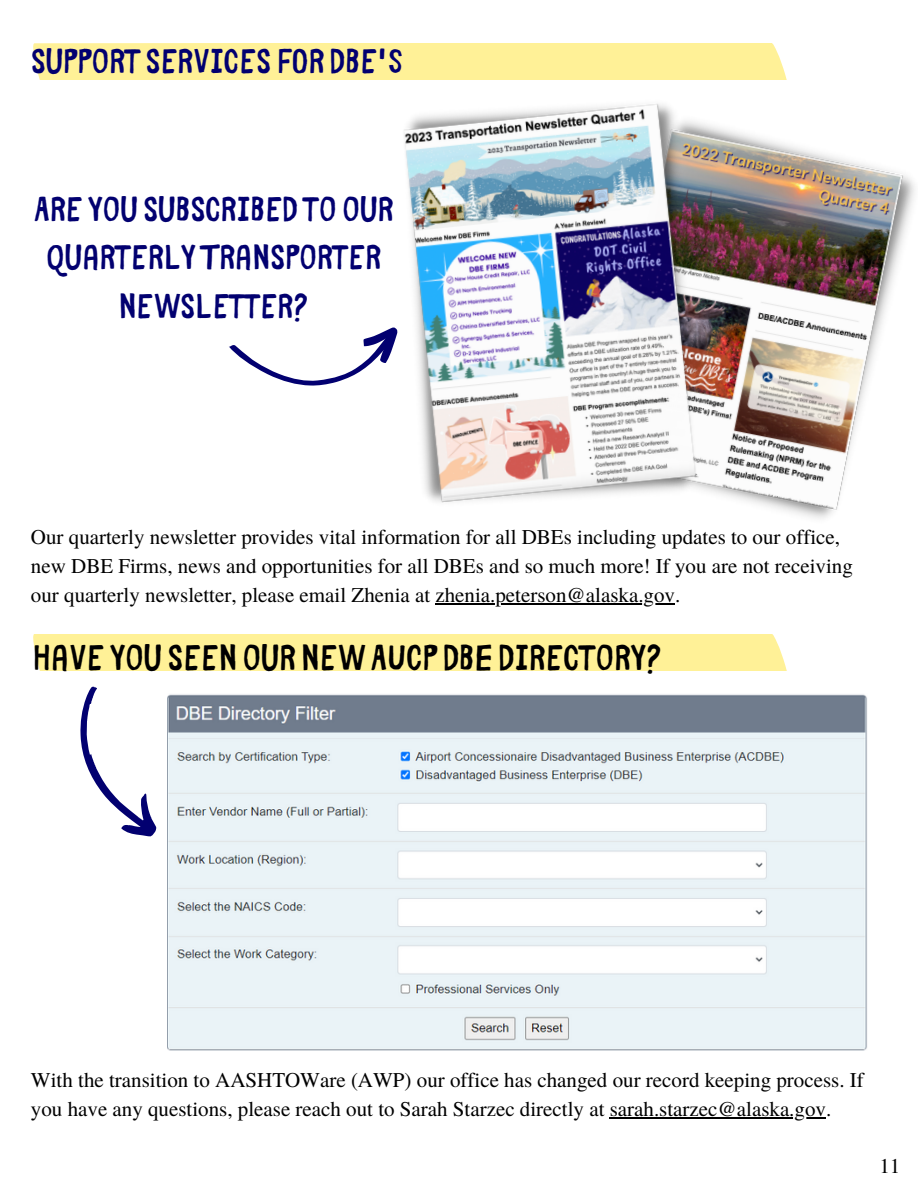
<style>
.page{position:relative;width:918px;height:1188px;background:#fff}
.page>*{position:absolute;margin:0;border:0;box-sizing:border-box;transform-origin:0 0}
.t1{font:36px "Bike Park";color:#000}
.t2{font:34.5px/48.3px "Bike Park";color:#020070;text-align:center}
.t3{font:21px/29.2px "Te X Gyre Termes";color:#000}
</style>
<div class="page">
<div style="left:33px;top:44px;width:754px;height:36px;background:#fff197"></div>
<img style="left:551px;top:79px;width:364px;height:440px">
<img style="left:404px;top:81px;width:317px;height:438px">
<svg style="left:229px;top:327px;width:169px;height:59px"></svg>
<hr style="left:435px;top:603px;width:240px;height:1px;background:#000">
<div style="left:33px;top:634px;width:754px;height:36px;background:#fff197"></div>
<img style="left:168px;top:694px;width:699px;height:356px">
<svg style="left:80px;top:686px;width:77px;height:151px"></svg>
<hr style="left:610px;top:1117px;width:216px;height:1px;background:#000">
<h2 class="t2" style="left:31px;top:34px;width:374px">SUPPORT SERVICES FOR DBE'S</h2>
<h2 class="t2" style="left:34px;top:182px;width:361px">ARE YOU SUBSCRIBED TO OUR<br>QUARTERLY TRANSPORTER<br>NEWSLETTER?</h2>
<p class="t3" style="left:31px;top:521px;width:823px">Our quarterly newsletter provides vital information for all DBEs including updates to our office, new DBE Firms, news and opportunities for all DBEs and so much more! If you are not receiving our quarterly newsletter, please email Zhenia at zhenia.peterson@alaska.gov.</p>
<h1 class="t1" style="left:33px;top:628px;width:630px">HAVE YOU SEEN OUR NEWAUCP DBE DIRECTORY?</h1>
<p class="t3" style="left:31px;top:1064px;width:834px">With the transition to AASHTOWare (AWP) our office has changed our record keeping process. If you have any questions, please reach out to Sarah Starzec directly at sarah.starzec@alaska.gov.</p>
<p class="t3" style="left:879px;top:1150px;width:22px">11</p>
</div>
